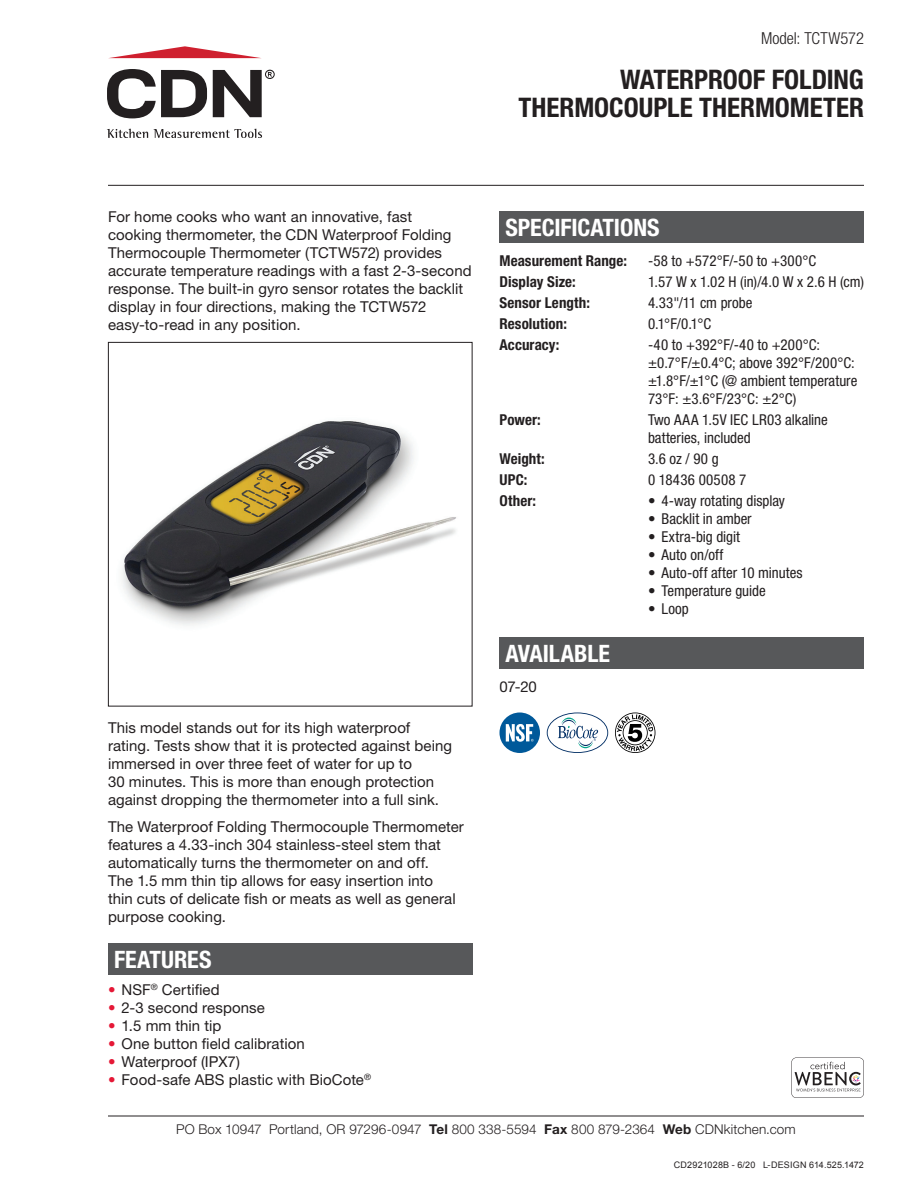
<style>
.page{position:relative;width:918px;height:1188px;background:#fff}
.page>*{position:absolute;margin:0;border:0;box-sizing:border-box;transform-origin:0 0}
.t1{font:700 condensed 27px/27.8px "Helvetica Neue LT Std";color:#231f20;text-align:right}
.t2{font:700 condensed 24px "Helvetica Neue LT Std";color:#fff}
.t3{font:300 condensed 16.5px "Helvetica Neue LT Std";color:#231f20}
.t4{font:15px/18px "Helvetica Neue LT Std";letter-spacing:.005em;color:#231f20}
.t5{font:condensed 15px/18px "Helvetica Neue LT Std";letter-spacing:.005em;color:#231f20}
.t6{font:700 condensed 15px "Helvetica Neue LT Std";letter-spacing:.005em;color:#231f20}
.t7{font:300 13.5px "Helvetica Neue LT Std";letter-spacing:.01em;color:#231f20}
.t8{font:9px "Arial";letter-spacing:.02em;color:#231f20}
.s1{color:#e51836}
.s2{font-weight:700}
</style>
<div class="page">
<div style="left:108px;top:943px;width:364px;height:31px;background:#57585a"></div>
<div style="left:500px;top:212px;width:364px;height:31px;background:#57585a"></div>
<div style="left:500px;top:638px;width:364px;height:31px;background:#57585a"></div>
<hr style="left:108px;top:185px;width:756px;height:1px;background:#231f20">
<hr style="left:108px;top:1116px;width:756px;height:1px;background:#231f20">
<div style="left:500px;top:712px;width:40px;height:41px;background:#00599a;border-radius:50%"></div>
<svg style="left:506px;top:724px;width:28px;height:18px"></svg>
<svg style="left:547px;top:712px;width:61px;height:41px"></svg>
<svg style="left:615px;top:713px;width:40px;height:40px"></svg>
<svg style="left:107px;top:69px;width:100px;height:49px"></svg>
<svg style="left:109px;top:46px;width:151px;height:12px"></svg>
<svg style="left:107px;top:129px;width:155px;height:9px"></svg>
<svg style="left:213px;top:70px;width:62px;height:47px"></svg>
<img style="left:122px;top:421px;width:334px;height:205px">
<div style="left:108px;top:342px;width:364px;height:364px;border:1px solid #231f20"></div>
<svg style="left:791px;top:1058px;width:73px;height:40px"></svg>
<p class="t3" style="left:761px;top:28px;width:104px">Model: TCTW572</p>
<h1 class="t1" style="left:519px;top:66px;width:347px">WATERPROOF FOLDING<br>THERMOCOUPLE THERMOMETER</h1>
<p class="t4" style="left:108px;top:208px;width:365px">For home cooks who want an innovative, fast<br>cooking thermometer, the CDN Waterproof Folding Thermocouple Thermometer (TCTW572) provides accurate temperature readings with a fast 2-3-second response. The built-in gyro sensor rotates the backlit display in four directions, making the TCTW572 easy-to-read in any position.</p>
<p class="t4" style="left:108px;top:719px;width:346px">This model stands out for its high waterproof rating. Tests show that it is protected against being immersed in over three feet of water for up to<br>30 minutes. This is more than enough protection against dropping the thermometer into a full sink.</p>
<p class="t4" style="left:108px;top:818px;width:357px">The Waterproof Folding Thermocouple Thermometer features a 4.33-inch 304 stainless-steel stem that automatically turns the thermometer on and off.<br>The 1.5 mm thin tip allows for easy insertion into<br>thin cuts of delicate fish or meats as well as general purpose cooking.</p>
<h2 class="t2" style="left:114px;top:944px;width:99px">FEATURES</h2>
<p class="t4" style="left:108px;top:980px;width:113px"><span class="s1">•</span> NSF<sup>®</sup> Certified</p>
<p class="t4" style="left:108px;top:998px;width:158px"><span class="s1">•</span> 2-3 second response</p>
<p class="t4" style="left:108px;top:1016px;width:115px"><span class="s1">•</span> 1.5 mm thin tip</p>
<p class="t4" style="left:108px;top:1034px;width:198px"><span class="s1">•</span> One button field calibration</p>
<p class="t4" style="left:108px;top:1052px;width:134px"><span class="s1">•</span> Waterproof (IPX7)</p>
<p class="t4" style="left:108px;top:1070px;width:265px"><span class="s1">•</span> Food-safe ABS plastic with BioCote<sup>®</sup></p>
<h2 class="t2" style="left:506px;top:213px;width:156px">SPECIFICATIONS</h2>
<p class="t6" style="left:500px;top:252px;width:129px">Measurement Range:</p>
<p class="t5" style="left:648px;top:252px;width:170px">-58 to +572°F/-50 to +300°C</p>
<p class="t6" style="left:500px;top:273px;width:78px">Display Size:</p>
<p class="t5" style="left:648px;top:273px;width:217px">1.57 W x 1.02 H (in)/4.0 W x 2.6 H (cm)</p>
<p class="t6" style="left:500px;top:294px;width:92px">Sensor Length:</p>
<p class="t5" style="left:648px;top:294px;width:106px">4.33"/11 cm probe</p>
<p class="t6" style="left:500px;top:315px;width:69px">Resolution:</p>
<p class="t5" style="left:648px;top:315px;width:65px">0.1°F/0.1°C</p>
<p class="t6" style="left:500px;top:336px;width:61px">Accuracy:</p>
<p class="t5" style="left:648px;top:336px;width:211px">-40 to +392°F/-40 to +200°C: ±0.7°F/±0.4°C; above 392°F/200°C: ±1.8°F/±1°C (@ ambient temperature<br>73°F: ±3.6°F/23°C: ±2°C)</p>
<p class="t6" style="left:500px;top:411px;width:43px">Power:</p>
<p class="t5" style="left:648px;top:411px;width:181px">Two AAA 1.5V IEC LR03 alkaline batteries, included</p>
<p class="t6" style="left:500px;top:450px;width:47px">Weight:</p>
<p class="t5" style="left:648px;top:450px;width:72px">3.6 oz / 90 g</p>
<p class="t6" style="left:500px;top:471px;width:29px">UPC:</p>
<p class="t5" style="left:648px;top:471px;width:100px">0 18436 00508 7</p>
<p class="t6" style="left:500px;top:492px;width:38px">Other:</p>
<p class="t5" style="left:648px;top:492px;width:139px">• 4-way rotating display</p>
<p class="t5" style="left:648px;top:510px;width:105px">• Backlit in amber</p>
<p class="t5" style="left:648px;top:528px;width:94px">• Extra-big digit</p>
<p class="t5" style="left:648px;top:546px;width:77px">• Auto on/off</p>
<p class="t5" style="left:648px;top:564px;width:156px">• Auto-off after 10 minutes</p>
<p class="t5" style="left:648px;top:582px;width:119px">• Temperature guide</p>
<p class="t5" style="left:648px;top:600px;width:42px">• Loop</p>
<h2 class="t2" style="left:506px;top:639px;width:106px">AVAILABLE</h2>
<p class="t4" style="left:500px;top:678px;width:39px">07-20</p>
<p class="t7" style="left:176px;top:1121px;width:621px">PO Box 10947 Portland, OR 97296-0947 <span class="s2">Tel</span> 800 338-5594 <span class="s2">Fax</span> 800 879-2364 <span class="s2">Web</span> CDNkitchen.com</p>
<p class="t8" style="left:674px;top:1158px;width:192px">CD2921028B - 6/20 L-DESIGN 614.525.1472</p>
</div>
